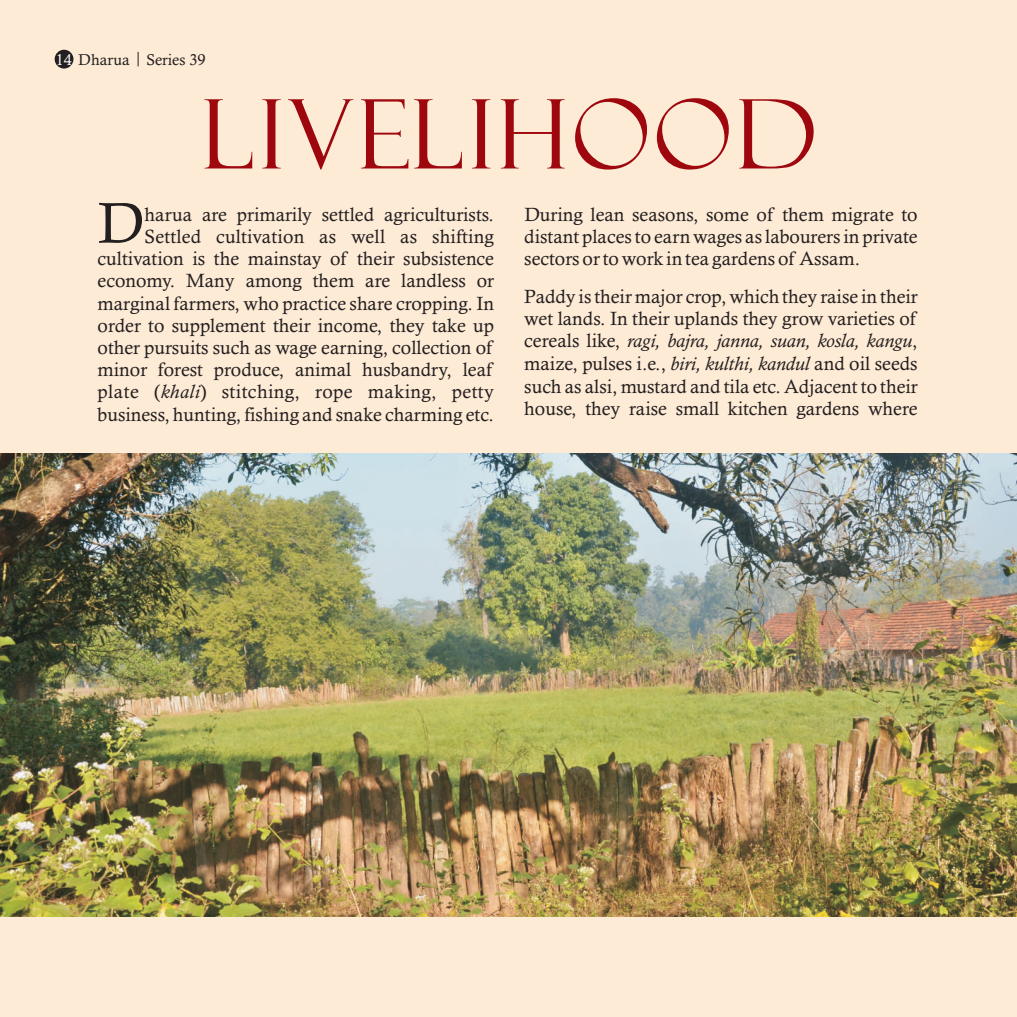
<style>
.page{position:relative;width:1017px;height:1017px;background:#feebd6}
.page>*{position:absolute;margin:0;border:0;box-sizing:border-box;transform-origin:0 0}
.t1{font:96.25px "Felix Titling";letter-spacing:.035em;color:#9d070d}
.t2{font:57.75px "Calisto";color:#231f20}
.t3{font:19.25px/22.2px "Calisto";color:#231f20;text-align:justify}
.t4{font:15.75px "Calisto";color:#231f20}
.s1{color:#fff}
.s2{font-style:italic}
</style>
<div class="page">
<img style="left:0;top:453px;width:1017px;height:464px">
<div style="left:55px;top:50px;width:18px;height:19px;background:#231f20;border-radius:50%"></div>
<svg style="left:138px;top:52px;width:1px;height:14px"></svg>
<p class="t4" style="left:56px;top:53px;width:151px"><span class="s1">14</span> Dharua Series 39</p>
<h1 class="t1" style="left:203px;top:79px;width:615px">LIVELIHOOD</h1>
<h2 class="t2" style="left:98px;top:201px;width:48px">D</h2>
<p class="t3" style="left:98px;top:205px;width:398px;text-align:right">harua are primarily settled agriculturists.<br>Settled cultivation as well as shifting cultivation is the mainstay of their subsistence economy. Many among them are landless or marginal farmers, who practice share cropping. In order to supplement their income, they take up other pursuits such as wage earning, collection of minor forest produce, animal husbandry, leaf plate (<span class="s2">khali</span>) stitching, rope making, petty business, hunting, fishing and snake charming etc.</p>
<p class="t3" style="left:524px;top:205px;width:395px">During lean seasons, some of them migrate to distant places to earn wages as labourers in private sectors or to work in tea gardens of Assam.</p>
<p class="t3" style="left:524px;top:287px;width:395px">Paddy is their major crop, which they raise in their wet lands. In their uplands they grow varieties of cereals like, <span class="s2">ragi, bajra, janna, suan, kosla, kangu</span>, maize, pulses i.e., <span class="s2">biri, kulthi, kandul</span> and oil seeds such as alsi, mustard and tila etc. Adjacent to their house, they raise small kitchen gardens where</p>
</div>
